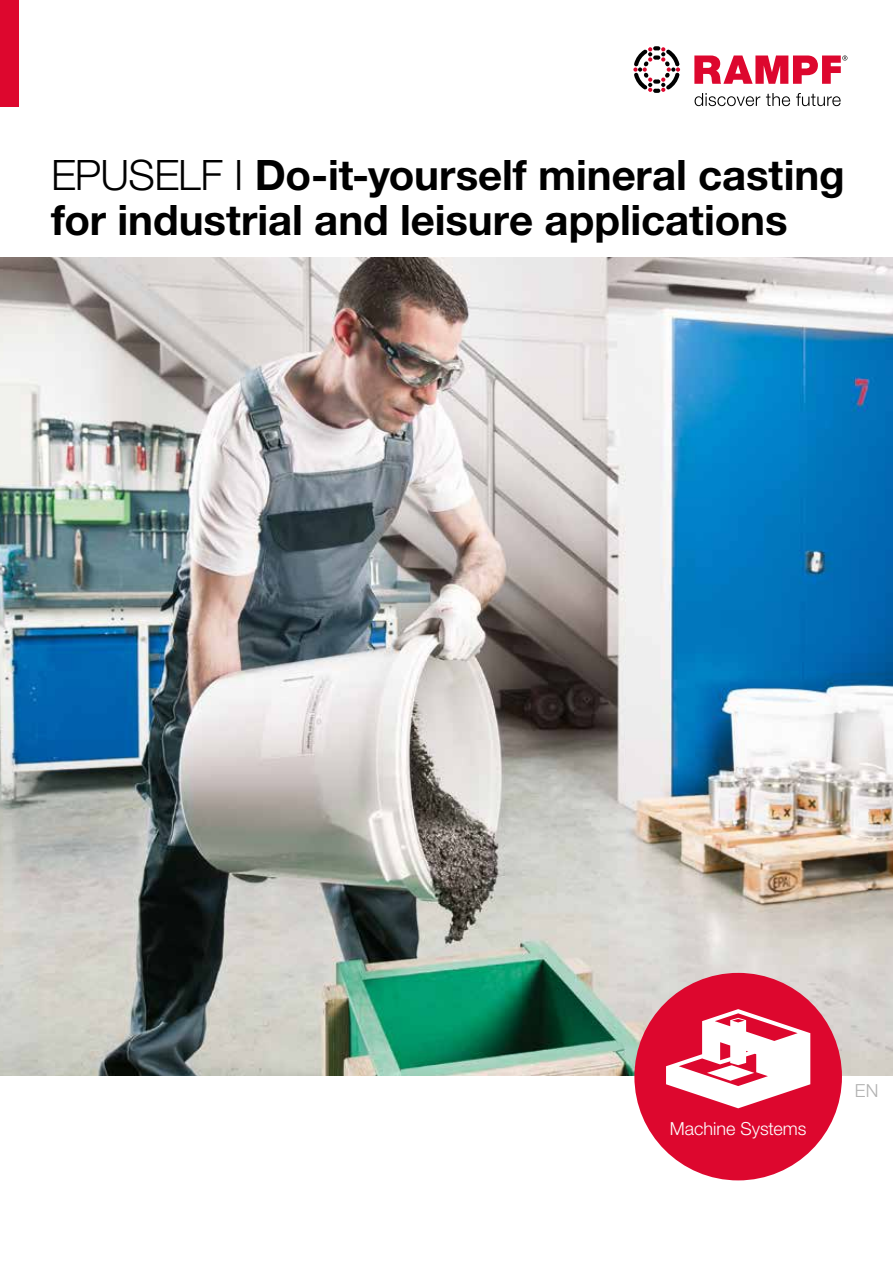
<style>
.page{position:relative;width:893px;height:1263px;background:#fff}
.page>*{position:absolute;margin:0;border:0;box-sizing:border-box;transform-origin:0 0}
.t1{font:700 42px/45px "Helvetica Neue LT Std";letter-spacing:-.005em;color:#000}
.t2{font:300 18px "Helvetica Neue LT Std";color:#fff}
.t3{font:300 18px "Helvetica Neue LT Pro";color:#b2b2b2}
.s1{font-weight:300}
</style>
<div class="page">
<img style="left:0;top:258px;width:893px;height:818px">
<div style="left:0;top:0;width:19px;height:106px;background:#dd072e"></div>
<svg style="left:694px;top:56px;width:153px;height:28px"></svg>
<svg style="left:695px;top:93px;width:65px;height:13px"></svg>
<svg style="left:766px;top:93px;width:24px;height:13px"></svg>
<svg style="left:796px;top:93px;width:45px;height:13px"></svg>
<svg style="left:633px;top:46px;width:47px;height:47px"></svg>
<div style="left:634px;top:973px;width:208px;height:207px;background:#dd072e;border-radius:50%"></div>
<svg style="left:666px;top:1009px;width:144px;height:99px"></svg>
<p class="t1" style="left:51px;top:152px;width:795px"><span class="s1">EPUSELF I</span> Do-it-yourself mineral casting for industrial and leisure applications</p>
<p class="t2" style="left:670px;top:1118px;width:138px">Machine Systems</p>
<p class="t3" style="left:855px;top:1080px;width:25px">EN</p>
</div>
